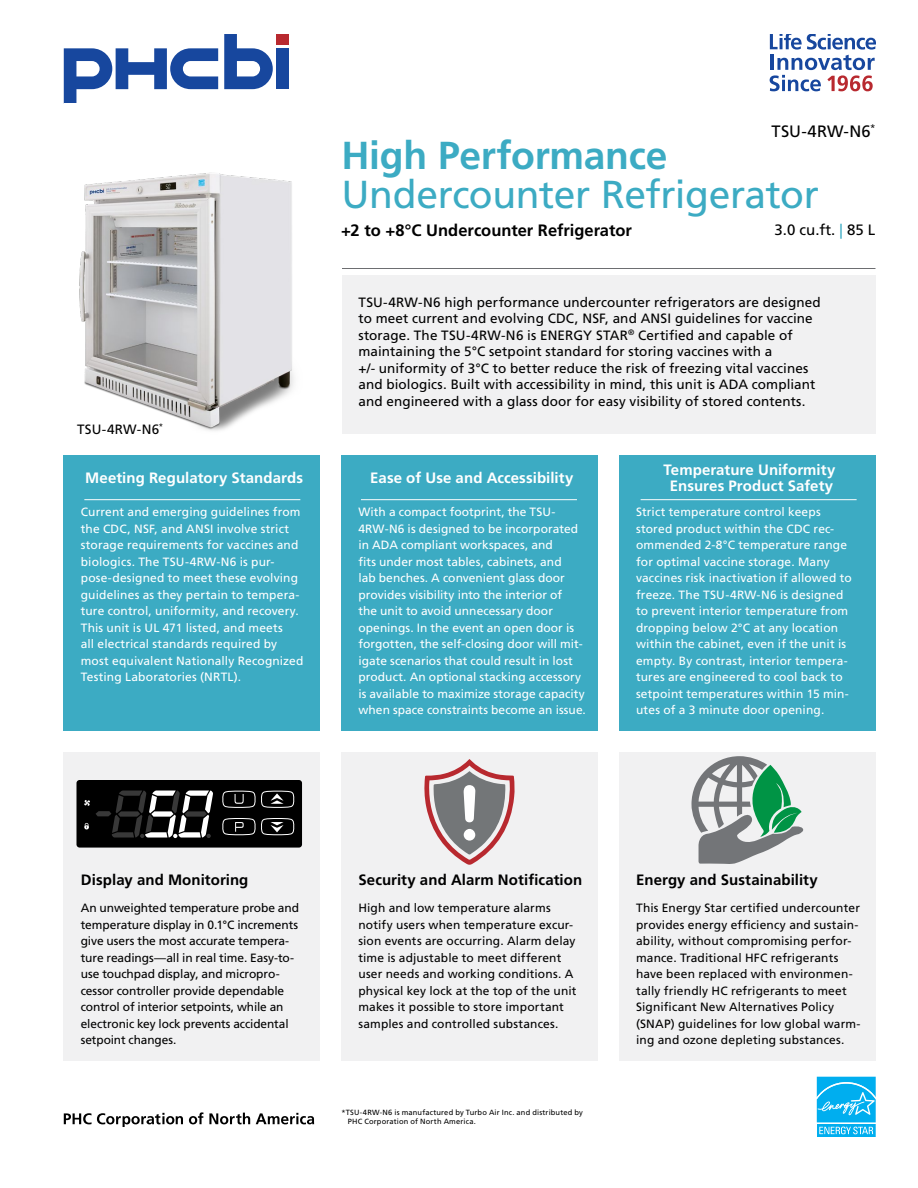
<style>
.page{position:relative;width:918px;height:1188px;background:#fff}
.page>*{position:absolute;margin:0;border:0;box-sizing:border-box;transform-origin:0 0}
.t1{font:39px/39px "Frutiger LT Std";letter-spacing:-.01em;color:#3cabc3}
.Subtitle{font:700 16.5px "Frutiger LT Std";color:#000}
.Model_A{font:16.5px "Frutiger LT Std";letter-spacing:.01em;color:#000}
.Section_1_Title{font:700 15px/16.5px "Frutiger LT Std";letter-spacing:.005em;color:#fff;text-align:center}
.Section_2_Title{font:700 15px "Frutiger LT Std";letter-spacing:.005em;color:#000}
.Volume{font:15px "Frutiger LT Std";color:#000}
.Intro{font:13.5px/16.5px "Frutiger LT Std";letter-spacing:.005em;color:#000}
.Model_B{font:13.5px "Frutiger LT Std";letter-spacing:.02em;color:#000}
.Section_1_Body{font:12px/16.5px "Frutiger LT Std";letter-spacing:.01em;color:#fff}
.Section_2_Body{font:12px/16.5px "Frutiger LT Std";letter-spacing:.01em;color:#000}
.Section_2_Body-2{font:12px/16.5px "Frutiger LT Std";letter-spacing:-.01em;color:#000}
.Table_Footnotes{font:7.5px/9px "Frutiger LT Std";letter-spacing:.02em;color:#000}
.s1{font-weight:700}
.s2{color:#3cabc3}
</style>
<div class="page">
<svg style="left:64px;top:1113px;width:119px;height:13px"></svg>
<svg style="left:189px;top:1112px;width:61px;height:12px"></svg>
<svg style="left:256px;top:1113px;width:58px;height:11px"></svg>
<div style="left:276px;top:48px;width:13px;height:41px;background:#17479e"></div>
<svg style="left:64px;top:48px;width:154px;height:55px"></svg>
<svg style="left:224px;top:34px;width:49px;height:55px"></svg>
<div style="left:276px;top:34px;width:13px;height:10px;background:#b8292f"></div>
<svg style="left:770px;top:34px;width:105px;height:57px"></svg>
<div style="left:619px;top:455px;width:256px;height:275px;background:#3cabc3"></div>
<div style="left:341px;top:455px;width:257px;height:275px;background:#3cabc3"></div>
<div style="left:64px;top:455px;width:256px;height:275px;background:#3cabc3"></div>
<hr style="left:84px;top:499px;width:216px;height:1px;background:#fff">
<hr style="left:361px;top:499px;width:216px;height:1px;background:#fff">
<hr style="left:641px;top:499px;width:216px;height:1px;background:#fff">
<div style="left:619px;top:752px;width:256px;height:308px;background:#f1f1f2"></div>
<div style="left:341px;top:752px;width:257px;height:308px;background:#f1f1f2"></div>
<div style="left:64px;top:752px;width:256px;height:308px;background:#f1f1f2"></div>
<div style="left:341px;top:275px;width:534px;height:159px;background:#f1f1f2"></div>
<hr style="left:341px;top:268px;width:534px;height:1px;background:#6d6e71">
<img style="left:79px;top:172px;width:215px;height:259px">
<div style="left:815px;top:1075px;width:62px;height:49px;background:#b2e6fa"></div>
<svg style="left:815px;top:1077px;width:62px;height:60px;background:#36bff2"></svg>
<svg style="left:692px;top:756px;width:112px;height:108px"></svg>
<div style="left:77px;top:780px;width:225px;height:68px;background:#000;border-radius:3px"></div>
<svg style="left:222px;top:790px;width:73px;height:18px"></svg>
<svg style="left:222px;top:818px;width:73px;height:18px"></svg>
<svg style="left:96px;top:791px;width:117px;height:47px"></svg>
<svg style="left:84px;top:800px;width:6px;height:6px"></svg>
<svg style="left:84px;top:823px;width:5px;height:7px"></svg>
<svg style="left:424px;top:759px;width:91px;height:106px"></svg>
<div style="left:464px;top:829px;width:11px;height:12px;background:#fff;border-radius:50%"></div>
<p class="Model_A" style="left:772px;top:121px;width:105px">TSU-4RW-N6<sup>*</sup></p>
<p class="t1" style="left:341px;top:136px;width:479px"><span class="s1">High Performance<br></span>Undercounter Refrigerator</p>
<p class="Subtitle" style="left:341px;top:220px;width:292px">+2 to +8°C Undercounter Refrigerator</p>
<p class="Volume" style="left:775px;top:221px;width:102px">3.0 cu.ft. <span class="s2">|</span> 85 L</p>
<p class="Model_B" style="left:77px;top:421px;width:88px">TSU-4RW-N6<sup>*</sup></p>
<p class="Intro" style="left:358px;top:294px;width:464px">TSU-4RW-N6 high performance undercounter refrigerators are designed to meet current and evolving CDC, NSF, and ANSI guidelines for vaccine storage. The TSU-4RW-N6 is ENERGY STAR<sup>®</sup> Certified and capable of maintaining the 5°C setpoint standard for storing vaccines with a<br>+/- uniformity of 3°C to better reduce the risk of freezing vital vaccines and biologics. Built with accessibility in mind, this unit is ADA compliant and engineered with a glass door for easy visibility of stored contents.</p>
<p class="Section_1_Title" style="left:85px;top:469px;width:219px">Meeting Regulatory Standards</p>
<p class="Section_1_Title" style="left:370px;top:470px;width:205px">Ease of Use and Accessibility</p>
<p class="Section_1_Title" style="left:663px;top:461px;width:173px">Temperature Uniformity<br>Ensures Product Safety</p>
<p class="Section_1_Body" style="left:81px;top:504px;width:224px">Current and emerging guidelines from the CDC, NSF, and ANSI involve strict storage requirements for vaccines and biologics. The TSU-4RW-N6 is pur&shy;pose-designed to meet these evolving guidelines as they pertain to tempera&shy;ture control, uniformity, and recovery.<br>This unit is UL 471 listed, and meets<br>all electrical standards required by most equivalent Nationally Recognized Testing Laboratories (NRTL).</p>
<p class="Section_1_Body" style="left:358px;top:504px;width:229px">With a compact footprint, the TSU-4RW-N6 is designed to be incorporated in ADA compliant workspaces, and<br>fits under most tables, cabinets, and<br>lab benches. A convenient glass door provides visibility into the interior of<br>the unit to avoid unnecessary door openings. In the event an open door is forgotten, the self-closing door will mit&shy;igate scenarios that could result in lost product. An optional stacking accessory is available to maximize storage capacity when space constraints become an issue.</p>
<p class="Section_1_Body" style="left:636px;top:504px;width:217px">Strict temperature control keeps stored product within the CDC rec&shy;ommended 2-8°C temperature range for optimal vaccine storage. Many vaccines risk inactivation if allowed to freeze. The TSU-4RW-N6 is designed to prevent interior temperature from dropping below 2°C at any location within the cabinet, even if the unit is empty. By contrast, interior tempera&shy;tures are engineered to cool back to setpoint temperatures within 15 min&shy;utes of a 3 minute door opening.</p>
<p class="Section_2_Title" style="left:81px;top:871px;width:169px">Display and Monitoring</p>
<p class="Section_2_Title" style="left:358px;top:871px;width:225px">Security and Alarm Notification</p>
<p class="Section_2_Title" style="left:636px;top:871px;width:183px">Energy and Sustainability</p>
<p class="Section_2_Body-2" style="left:81px;top:900px;width:220px">An unweighted temperature probe and temperature display in 0.1°C increments give users the most accurate tempera&shy;ture readings—all in real time. Easy-to&shy;use touchpad display, and micropro&shy;cessor controller provide dependable control of interior setpoints, while an electronic key lock prevents accidental setpoint changes.</p>
<p class="Section_2_Body" style="left:358px;top:900px;width:220px">High and low temperature alarms notify users when temperature excur&shy;sion events are occurring. Alarm delay time is adjustable to meet different user needs and working conditions. A physical key lock at the top of the unit makes it possible to store important samples and controlled substances.</p>
<p class="Section_2_Body" style="left:636px;top:900px;width:226px">This Energy Star certified undercounter provides energy efficiency and sustain&shy;ability, without compromising perfor&shy;mance. Traditional HFC refrigerants have been replaced with environmen&shy;tally friendly HC refrigerants to meet Significant New Alternatives Policy (SNAP) guidelines for low global warm&shy;ing and ozone depleting substances.</p>
<p class="Table_Footnotes" style="left:348px;top:1108px;width:237px;text-indent:-6px">*TSU-4RW-N6 is manufactured by Turbo Air Inc. and distributed by<br>PHC Corporation of North America.</p>
</div>
